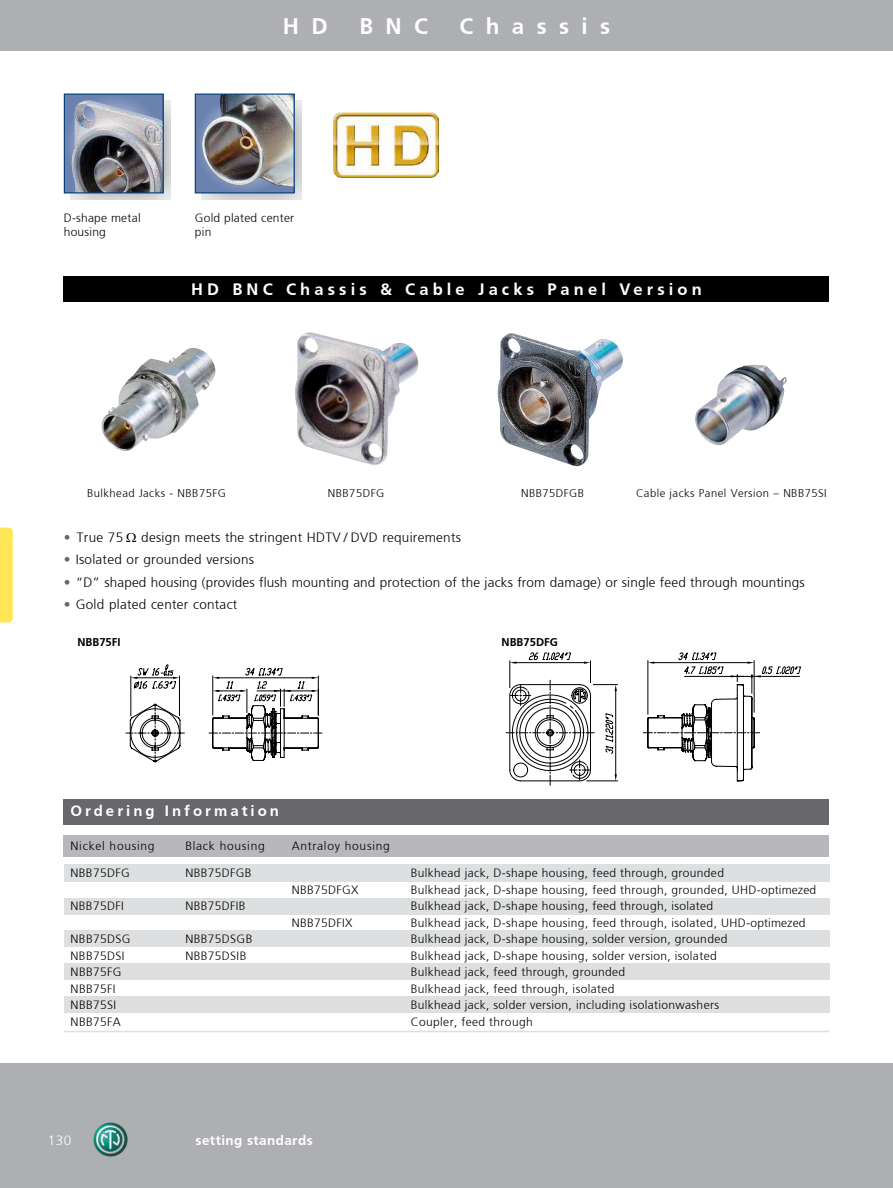
<style>
.page{position:relative;width:893px;height:1188px;background:#fff}
.page>*{position:absolute;margin:0;border:0;box-sizing:border-box;transform-origin:0 0}
.t1{font:700 22.5px "Frutiger";letter-spacing:.55em;color:#fff}
.t2{font:700 16.5px "Frutiger";letter-spacing:.25em;color:#fff}
.t3{font:700 15px "Frutiger";letter-spacing:.2em;color:#fff}
.t4{font:300 13.5px "Frutiger";letter-spacing:.02em;color:#000}
.t5{font:700 13.5px "Frutiger";letter-spacing:.03em;color:#fff}
.t6{font:300 13.5px "Frutiger";color:#fff}
.t7{font:300 12px/14.4px "Frutiger";letter-spacing:.03em;color:#000}
.t8{font:300 12px "Frutiger";letter-spacing:.06em;color:#000}
.t9{font:300 11.25px "Frutiger";letter-spacing:.04em;color:#000}
.t10{font:700 11.25px "Frutiger";color:#000}
.s1{color:#68676c}
</style>
<div class="page">
<div style="left:0;top:0;width:893px;height:51px;background:#aeafb2"></div>
<div style="left:0;top:1063px;width:893px;height:125px;background:#aeafb2"></div>
<svg style="left:0;top:528px;width:13px;height:95px"></svg>
<img style="left:94px;top:1123px;width:33px;height:33px">
<div style="left:64px;top:276px;width:765px;height:26px;background:#000"></div>
<img style="left:295px;top:332px;width:124px;height:133px">
<img style="left:101px;top:348px;width:115px;height:103px">
<svg style="left:506px;top:652px;width:295px;height:134px"></svg>
<svg style="left:125px;top:664px;width:198px;height:99px"></svg>
<img style="left:695px;top:365px;width:92px;height:80px">
<img style="left:201px;top:100px;width:100px;height:100px">
<div style="left:195px;top:94px;width:99px;height:99px;background:#6b82b0"></div>
<img style="left:200px;top:96px;width:93px;height:91px">
<div style="left:195px;top:94px;width:100px;height:99px;border:1px solid #003c78"></div>
<img style="left:497px;top:333px;width:126px;height:134px">
<img style="left:70px;top:100px;width:100px;height:100px">
<div style="left:64px;top:94px;width:99px;height:99px;background:#6b82b0"></div>
<img style="left:69px;top:100px;width:93px;height:91px">
<div style="left:64px;top:94px;width:100px;height:99px;border:1px solid #003c78"></div>
<div style="left:64px;top:799px;width:765px;height:26px;background:#68676c"></div>
<div style="left:64px;top:964px;width:765px;height:16px;background:#dddfe0"></div>
<div style="left:64px;top:997px;width:765px;height:16px;background:#dddfe0"></div>
<div style="left:64px;top:930px;width:765px;height:17px;background:#dddfe0"></div>
<div style="left:64px;top:898px;width:765px;height:16px;background:#dddfe0"></div>
<div style="left:64px;top:864px;width:765px;height:17px;background:#dddfe0"></div>
<div style="left:64px;top:836px;width:765px;height:21px;background:#b6b8bb"></div>
<img style="left:334px;top:112px;width:104px;height:66px">
<hr style="left:64px;top:1031px;width:765px;height:1px;background:#dddfe0">
<h1 class="t1" style="left:283px;top:13px;width:46px">H D</h1>
<h1 class="t1" style="left:359px;top:13px;width:70px">BNC</h1>
<h1 class="t1" style="left:460px;top:13px;width:152px">Chassis</h1>
<p class="t7" style="left:64px;top:210px;width:78px">D-shape metal housing</p>
<p class="t7" style="left:195px;top:210px;width:101px">Gold plated center pin</p>
<h2 class="t2" style="left:191px;top:279px;width:512px">HD BNC Chassis &amp; Cable Jacks Panel Version</h2>
<p class="t9" style="left:87px;top:487px;width:140px">Bulkhead Jacks - NBB75FG</p>
<p class="t9" style="left:328px;top:487px;width:58px">NBB75DFG</p>
<p class="t9" style="left:521px;top:487px;width:64px">NBB75DFGB</p>
<p class="t9" style="left:636px;top:487px;width:192px">Cable jacks Panel Version – NBB75SI</p>
<p class="t4" style="left:64px;top:529px;width:61px"><span class="s1">•</span> True 75</p>
<p class="t4" style="left:141px;top:529px;width:321px">design meets the stringent HDTV / DVD requirements</p>
<p class="t4" style="left:64px;top:552px;width:192px"><span class="s1">•</span> Isolated or grounded versions</p>
<p class="t4" style="left:64px;top:574px;width:742px"><span class="s1">•</span> “D” shaped housing (provides flush mounting and protection of the jacks from damage) or single feed through mountings</p>
<p class="t4" style="left:64px;top:597px;width:175px"><span class="s1">•</span> Gold plated center contact</p>
<p class="t10" style="left:78px;top:636px;width:45px">NBB75FI</p>
<p class="t10" style="left:502px;top:636px;width:58px">NBB75DFG</p>
<p class="t3" style="left:71px;top:802px;width:210px">Ordering Information</p>
<p class="t8" style="left:71px;top:839px;width:86px">Nickel housing</p>
<p class="t8" style="left:185px;top:839px;width:81px">Black housing</p>
<p class="t8" style="left:292px;top:839px;width:100px">Antraloy housing</p>
<p class="t7" style="left:71px;top:866px;width:61px">NBB75DFG</p>
<p class="t7" style="left:185px;top:866px;width:68px">NBB75DFGB</p>
<p class="t7" style="left:411px;top:866px;width:315px">Bulkhead jack, D-shape housing, feed through, grounded</p>
<p class="t7" style="left:292px;top:882px;width:68px">NBB75DFGX</p>
<p class="t7" style="left:411px;top:882px;width:407px">Bulkhead jack, D-shape housing, feed through, grounded, UHD-optimezed</p>
<p class="t7" style="left:71px;top:899px;width:55px">NBB75DFI</p>
<p class="t7" style="left:185px;top:899px;width:62px">NBB75DFIB</p>
<p class="t7" style="left:411px;top:899px;width:304px">Bulkhead jack, D-shape housing, feed through, isolated</p>
<p class="t7" style="left:292px;top:915px;width:62px">NBB75DFIX</p>
<p class="t7" style="left:411px;top:915px;width:396px">Bulkhead jack, D-shape housing, feed through, isolated, UHD-optimezed</p>
<p class="t7" style="left:71px;top:932px;width:61px">NBB75DSG</p>
<p class="t7" style="left:185px;top:932px;width:68px">NBB75DSGB</p>
<p class="t7" style="left:411px;top:932px;width:318px">Bulkhead jack, D-shape housing, solder version, grounded</p>
<p class="t7" style="left:71px;top:948px;width:55px">NBB75DSI</p>
<p class="t7" style="left:185px;top:948px;width:62px">NBB75DSIB</p>
<p class="t7" style="left:411px;top:948px;width:307px">Bulkhead jack, D-shape housing, solder version, isolated</p>
<p class="t7" style="left:71px;top:965px;width:52px">NBB75FG</p>
<p class="t7" style="left:411px;top:965px;width:216px">Bulkhead jack, feed through, grounded</p>
<p class="t7" style="left:71px;top:981px;width:46px">NBB75FI</p>
<p class="t7" style="left:411px;top:981px;width:205px">Bulkhead jack, feed through, isolated</p>
<p class="t7" style="left:71px;top:998px;width:47px">NBB75SI</p>
<p class="t7" style="left:411px;top:998px;width:310px">Bulkhead jack, solder version, including isolationwashers</p>
<p class="t7" style="left:71px;top:1014px;width:52px">NBB75FA</p>
<p class="t7" style="left:411px;top:1014px;width:123px">Coupler, feed through</p>
<p class="t6" style="left:48px;top:1132px;width:25px">130</p>
<p class="t5" style="left:196px;top:1132px;width:119px">setting standards</p>
</div>
